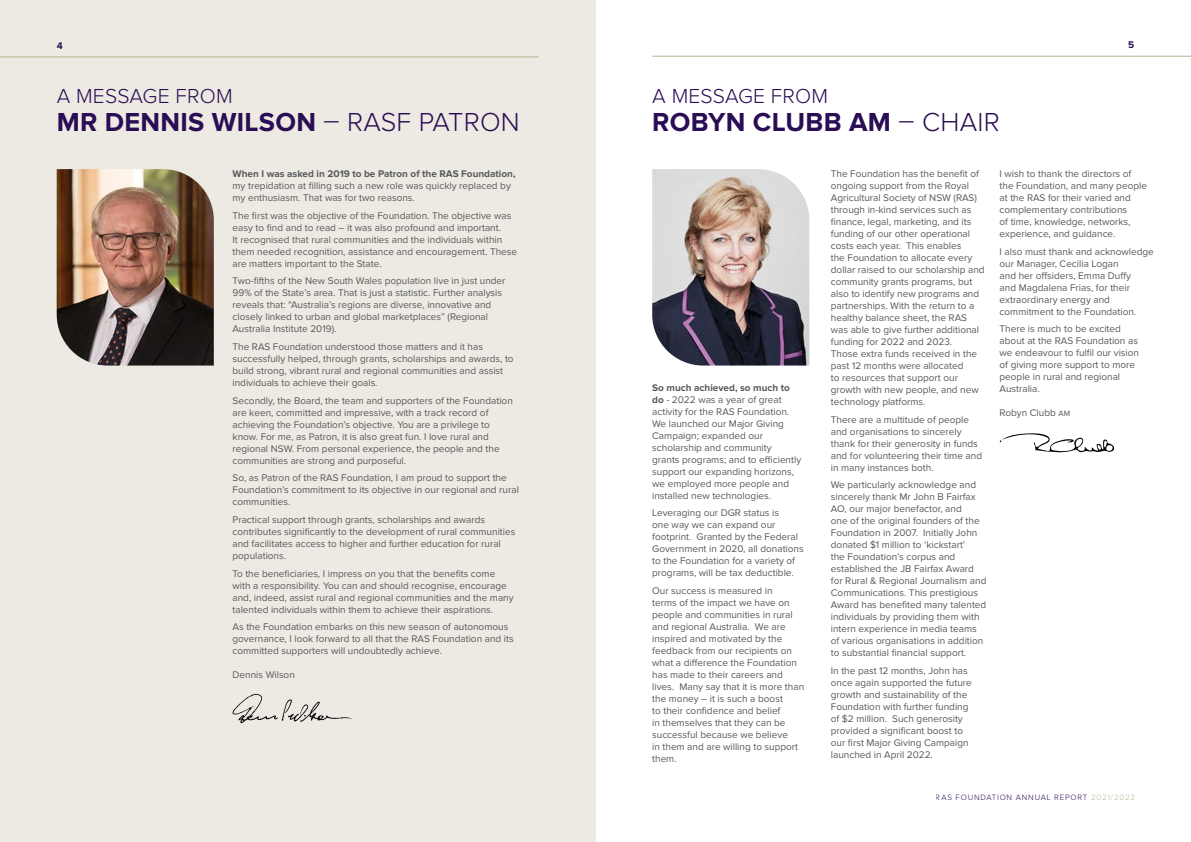
<style>
.page{position:relative;width:1191px;height:842px;background:#fff}
.page>*{position:absolute;margin:0;border:0;box-sizing:border-box;transform-origin:0 0}
.t1{font:700 27px "Proxima Nova";letter-spacing:.01em;color:#2a0d54}
.t2{font:300 21px "Proxima Nova";letter-spacing:.01em;color:#2a0d54}
.t3{font:10px/12px "Proxima Nova";color:#58595b}
.t4{font:700 10px "Proxima Nova";color:#58595b}
.t5{font:700 10px "Proxima Nova";color:#2a0d54}
.t6{font:300 8px "Proxima Nova";letter-spacing:.1em;color:#2a0d54}
.s1{font-weight:300}
.s2{font-weight:700}
.s3{font-size:8px}
.s4{color:#b6b491}
</style>
<div class="page">
<div style="left:0;top:0;width:595px;height:842px;background:#eceae2"></div>
<hr style="left:652px;top:56px;width:539px;height:1px;background:#b6b491">
<hr style="left:0;top:57px;width:538px;height:1px;background:#b6b491">
<img style="left:57px;top:169px;width:157px;height:197px">
<svg style="left:999px;top:433px;width:116px;height:20px"></svg>
<img style="left:652px;top:169px;width:157px;height:197px">
<svg style="left:232px;top:694px;width:120px;height:29px"></svg>
<p class="t5" style="left:57px;top:40px;width:7px">4</p>
<p class="t5" style="left:1128px;top:39px;width:8px">5</p>
<h2 class="t2" style="left:57px;top:87px;width:177px">A MESSAGE FROM</h2>
<h1 class="t1" style="left:57px;top:106px;width:464px">MR DENNIS WILSON <span class="s1">– RASF PATRON</span></h1>
<p class="t4" style="left:232px;top:168px;width:284px">When I was asked in 2019 to be Patron of the RAS Foundation,</p>
<p class="t3" style="left:232px;top:180px;width:280px">my trepidation at filling such a new role was quickly replaced by my enthusiasm. That was for two reasons.</p>
<p class="t3" style="left:232px;top:209px;width:286px">The first was the objective of the Foundation. The objective was easy to find and to read – it was also profound and important.<br>It recognised that rural communities and the individuals within them needed recognition, assistance and encouragement. These are matters important to the State.</p>
<p class="t3" style="left:232px;top:275px;width:274px">Two-fifths of the New South Wales population live in just under 99% of the State’s area. That is just a statistic. Further analysis reveals that: “Australia’s regions are diverse, innovative and closely linked to urban and global marketplaces” (Regional Australia Institute 2019).</p>
<p class="t3" style="left:232px;top:341px;width:283px">The RAS Foundation understood those matters and it has successfully helped, through grants, scholarships and awards, to build strong, vibrant rural and regional communities and assist individuals to achieve their goals.</p>
<p class="t3" style="left:232px;top:394px;width:282px">Secondly, the Board, the team and supporters of the Foundation are keen, committed and impressive, with a track record of achieving the Foundation’s objective. You are a privilege to know. For me, as Patron, it is also great fun. I love rural and regional NSW. From personal experience, the people and the communities are strong and purposeful.</p>
<p class="t3" style="left:232px;top:472px;width:288px">So, as Patron of the RAS Foundation, I am proud to support the<br>Foundation’s commitment to its objective in our regional and rural communities.</p>
<p class="t3" style="left:232px;top:514px;width:284px">Practical support through grants, scholarships and awards contributes significantly to the development of rural communities and facilitates access to higher and further education for rural populations.</p>
<p class="t3" style="left:232px;top:567px;width:283px">To the beneficiaries, I impress on you that the benefits come with a responsibility. You can and should recognise, encourage and, indeed, assist rural and regional communities and the many talented individuals within them to achieve their aspirations.</p>
<p class="t3" style="left:232px;top:621px;width:283px">As the Foundation embarks on this new season of autonomous governance, I look forward to all that the RAS Foundation and its committed supporters will undoubtedly achieve.</p>
<p class="t3" style="left:232px;top:669px;width:64px">Dennis Wilson</p>
<h2 class="t2" style="left:652px;top:87px;width:177px">A MESSAGE FROM</h2>
<h1 class="t1" style="left:652px;top:106px;width:349px">ROBYN CLUBB AM <span class="s1">– CHAIR</span></h1>
<p class="t3" style="left:652px;top:381px;width:150px"><span class="s2">So much achieved, so much to do</span> - 2022 was a year of great activity for the RAS Foundation.<br>We launched our Major Giving<br>Campaign; expanded our scholarship and community grants programs; and to efficiently support our expanding horizons, we employed more people and installed new technologies.</p>
<p class="t3" style="left:652px;top:507px;width:153px">Leveraging our DGR status is<br>one way we can expand our footprint. Granted by the Federal<br>Government in 2020, all donations to the Foundation for a variety of programs, will be tax deductible.</p>
<p class="t3" style="left:652px;top:585px;width:153px">Our success is measured in<br>terms of the impact we have on people and communities in rural and regional Australia. We are inspired and motivated by the feedback from our recipients on what a difference the Foundation has made to their careers and lives. Many say that it is more than the money – it is such a boost<br>to their confidence and belief<br>in themselves that they can be successful because we believe<br>in them and are willing to support them.</p>
<p class="t3" style="left:831px;top:168px;width:155px">The Foundation has the benefit of ongoing support from the Royal<br>Agricultural Society of NSW (RAS) through in-kind services such as finance, legal, marketing, and its funding of our other operational costs each year. This enables<br>the Foundation to allocate every dollar raised to our scholarship and community grants programs, but also to identify new programs and partnerships. With the return to a healthy balance sheet, the RAS was able to give further additional funding for 2022 and 2023.<br>Those extra funds received in the past 12 months were allocated<br>to resources that support our growth with new people, and new technology platforms.</p>
<p class="t3" style="left:831px;top:413px;width:153px">There are a multitude of people and organisations to sincerely thank for their generosity in funds and for volunteering their time and in many instances both.</p>
<p class="t3" style="left:831px;top:479px;width:157px">We particularly acknowledge and sincerely thank Mr John B Fairfax AO, our major benefactor, and<br>one of the original founders of the Foundation in 2007. Initially John donated $1 million to ‘kickstart’<br>the Foundation’s corpus and established the JB Fairfax Award for Rural &amp; Regional Journalism and Communications. This prestigious Award has benefited many talented individuals by providing them with intern experience in media teams of various organisations in addition to substantial financial support.</p>
<p class="t3" style="left:831px;top:665px;width:142px">In the past 12 months, John has once again supported the future growth and sustainability of the<br>Foundation with further funding of $2 million. Such generosity provided a significant boost to our first Major Giving Campaign launched in April 2022.</p>
<p class="t3" style="left:999px;top:168px;width:149px">I wish to thank the directors of the Foundation, and many people at the RAS for their varied and complementary contributions<br>of time, knowledge, networks, experience, and guidance.</p>
<p class="t3" style="left:999px;top:245px;width:156px">I also must thank and acknowledge our Manager, Cecilia Logan<br>and her offsiders, Emma Duffy<br>and Magdalena Frias, for their extraordinary energy and commitment to the Foundation.</p>
<p class="t3" style="left:999px;top:323px;width:141px">There is much to be excited about at the RAS Foundation as we endeavour to fulfil our vision of giving more support to more people in rural and regional<br>Australia.</p>
<p class="t3" style="left:999px;top:406px;width:72px">Robyn Clubb <span class="s3">AM</span></p>
<p class="t6" style="left:936px;top:794px;width:201px">RAS FOUNDATION ANNUAL REPORT <span class="s4">2021/2022</span></p>
</div>
